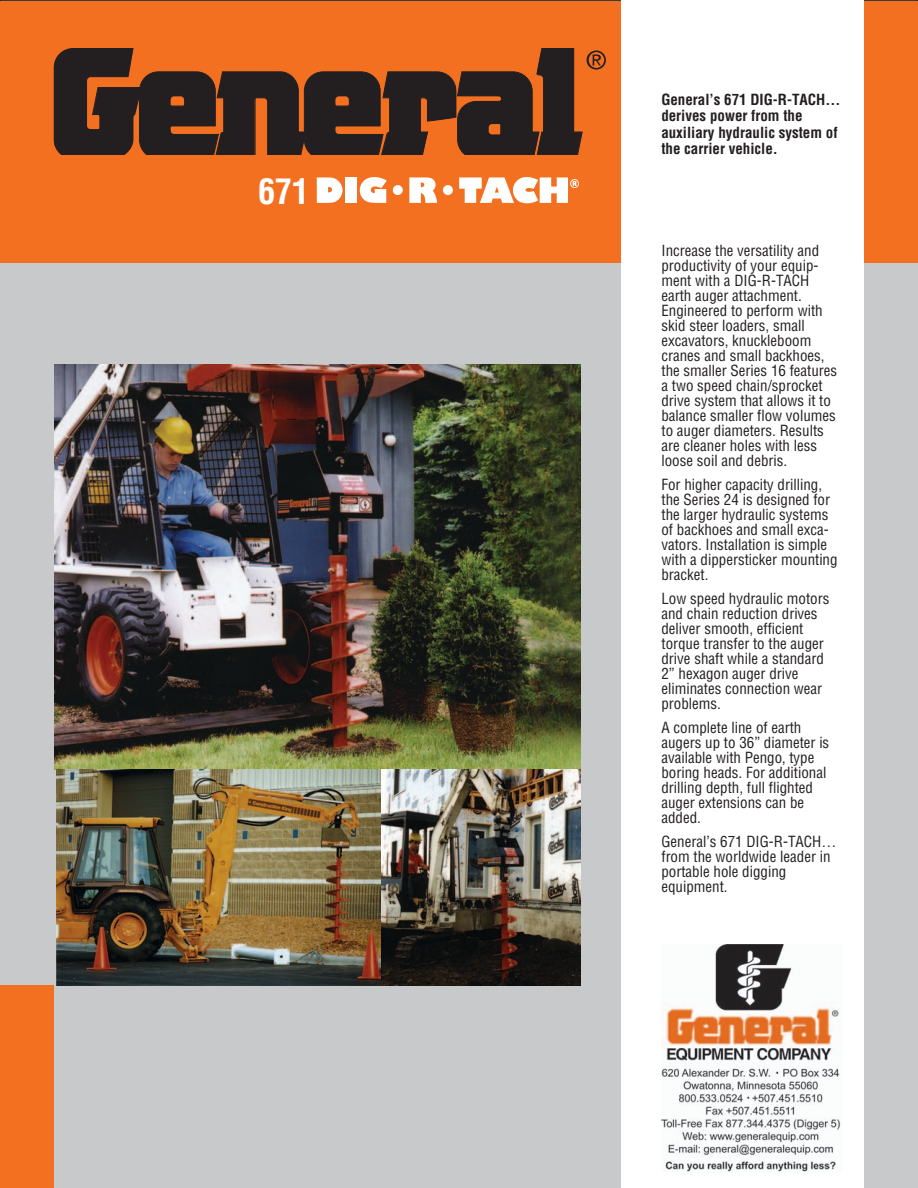
<style>
.page{position:relative;width:918px;height:1188px;background:#fff}
.page>*{position:absolute;margin:0;border:0;box-sizing:border-box;transform-origin:0 0}
.t1{font:700 condensed 34.5px "Helvetica";color:#fff}
.t2{font:condensed 15px/15px "Helvetica";color:#231f20}
.t3{font:700 condensed 15px/16.5px "Helvetica";color:#231f20}
</style>
<div class="page">
<div style="left:0;top:263px;width:918px;height:925px;background:#c7c9cb"></div>
<img style="left:54px;top:364px;width:526px;height:405px">
<img style="left:56px;top:770px;width:524px;height:215px">
<div style="left:0;top:2px;width:917px;height:261px;background:#f37021"></div>
<div style="left:621px;top:0;width:243px;height:1188px;background:#fff"></div>
<div style="left:0;top:986px;width:54px;height:202px;background:#f37021"></div>
<svg style="left:54px;top:48px;width:551px;height:107px"></svg>
<img style="left:661px;top:945px;width:180px;height:227px">
<svg style="left:317px;top:177px;width:25px;height:26px"></svg>
<div style="left:345px;top:177px;width:12px;height:26px;background:#fff"></div>
<svg style="left:360px;top:177px;width:27px;height:26px"></svg>
<div style="left:393px;top:185px;width:10px;height:10px;background:#fff;border-radius:50%"></div>
<svg style="left:409px;top:177px;width:28px;height:26px"></svg>
<div style="left:443px;top:185px;width:10px;height:10px;background:#fff;border-radius:50%"></div>
<svg style="left:459px;top:177px;width:120px;height:26px"></svg>
<h1 class="t1" style="left:258px;top:178px;width:53px">671</h1>
<p class="t3" style="left:661px;top:92px;width:181px">General’s 671 DIG-R-TACH… derives power from the auxiliary hydraulic system of the carrier vehicle.</p>
<p class="t2" style="left:662px;top:244px;width:177px">Increase the versatility and productivity of your equip&shy;ment with a DIG-R-TACH earth auger attachment.<br>Engineered to perform with skid steer loaders, small excavators, knuckleboom cranes and small backhoes, the smaller Series 16 features a two speed chain/sprocket drive system that allows it to balance smaller flow volumes to auger diameters. Results are cleaner holes with less loose soil and debris.</p>
<p class="t2" style="left:662px;top:478px;width:178px">For higher capacity drilling, the Series 24 is designed for the larger hydraulic systems of backhoes and small exca&shy;vators. Installation is simple with a dippersticker mounting bracket.</p>
<p class="t2" style="left:662px;top:592px;width:169px">Low speed hydraulic motors and chain reduction drives deliver smooth, efficient torque transfer to the auger drive shaft while a standard<br>2” hexagon auger drive eliminates connection wear problems.</p>
<p class="t2" style="left:662px;top:721px;width:169px">A complete line of earth augers up to 36” diameter is available with Pengo‚ type boring heads. For additional drilling depth, full flighted auger extensions can be added.</p>
<p class="t2" style="left:662px;top:835px;width:176px">General’s 671 DIG-R-TACH… from the worldwide leader in portable hole digging equipment.</p>
</div>
